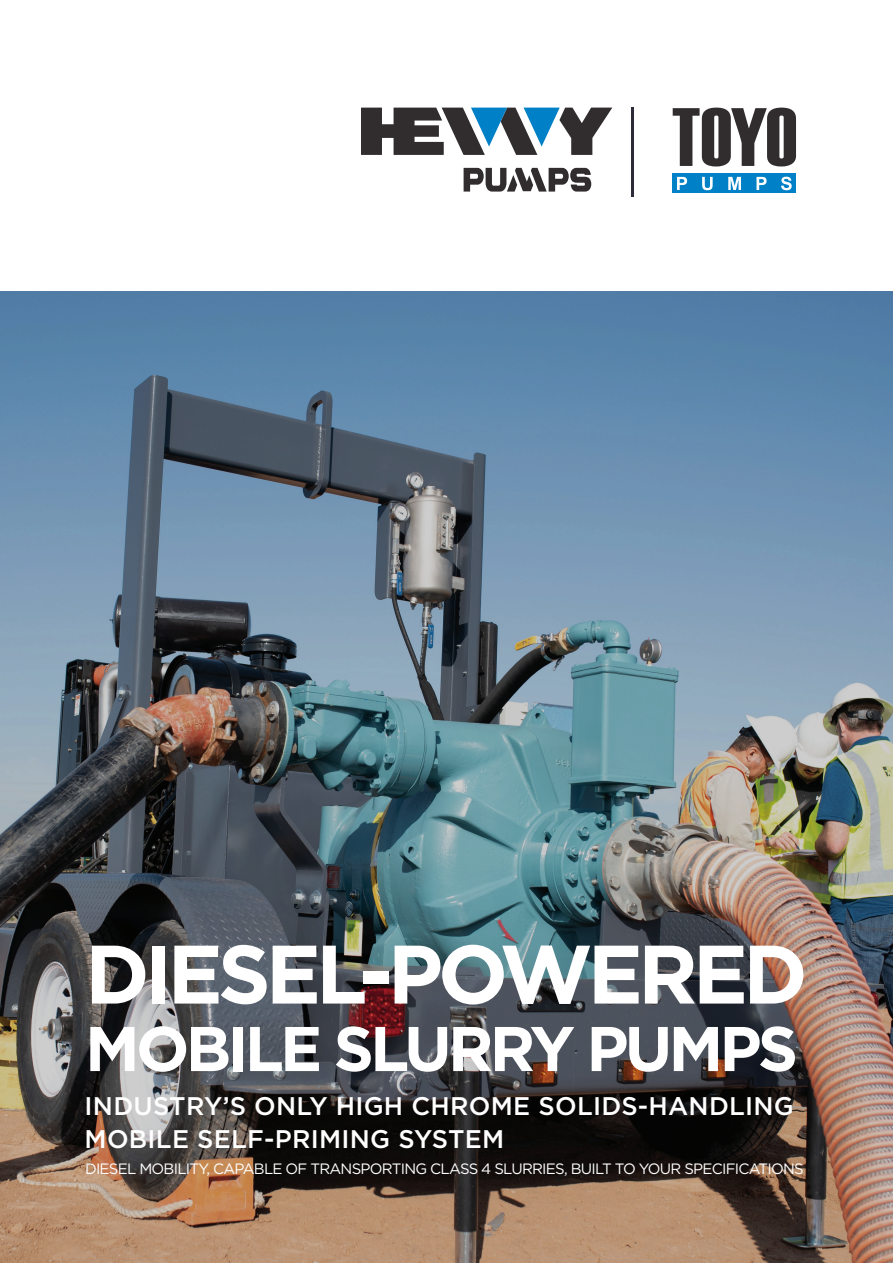
<style>
.page{position:relative;width:893px;height:1263px;background:#fff}
.page>*{position:absolute;margin:0;border:0;box-sizing:border-box;transform-origin:0 0}
.t1{font:700 82.65px "Gotham";letter-spacing:-.06em;color:#fff}
.t2{font:700 63px "Gotham";letter-spacing:-.06em;color:#fff}
.t3{font:500 25.5px/33px "Gotham";letter-spacing:.01em;color:#fff}
.t4{font:15px "Gotham";letter-spacing:-.05em;color:#fff}
</style>
<div class="page">
<img style="left:0;top:291px;width:893px;height:972px">
<svg style="left:361px;top:108px;width:251px;height:47px"></svg>
<svg style="left:464px;top:168px;width:127px;height:24px"></svg>
<div style="left:672px;top:174px;width:124px;height:19px;background:#0080c6"></div>
<svg style="left:673px;top:108px;width:123px;height:58px"></svg>
<svg style="left:677px;top:177px;width:10px;height:13px"></svg>
<svg style="left:702px;top:177px;width:11px;height:13px"></svg>
<svg style="left:728px;top:177px;width:13px;height:13px"></svg>
<svg style="left:756px;top:177px;width:11px;height:13px"></svg>
<svg style="left:781px;top:177px;width:11px;height:13px"></svg>
<hr style="left:632px;top:108px;width:2px;height:89px;background:#2e2a37">
<h1 class="t1" style="left:85px;top:919px;width:724px">DIESEL-POWERED</h1>
<h2 class="t2" style="left:85px;top:1007px;width:714px">MOBILE SLURRY PUMPS</h2>
<h3 class="t3" style="left:85px;top:1089px;width:711px">INDUSTRY’S ONLY HIGH CHROME SOLIDS-HANDLING<br>MOBILE SELF-PRIMING SYSTEM</h3>
<p class="t4" style="left:85px;top:1159px;width:720px">DIESEL MOBILITY, CAPABLE OF TRANSPORTING CLASS 4 SLURRIES, BUILT TO YOUR SPECIFICATIONS</p>
</div>
